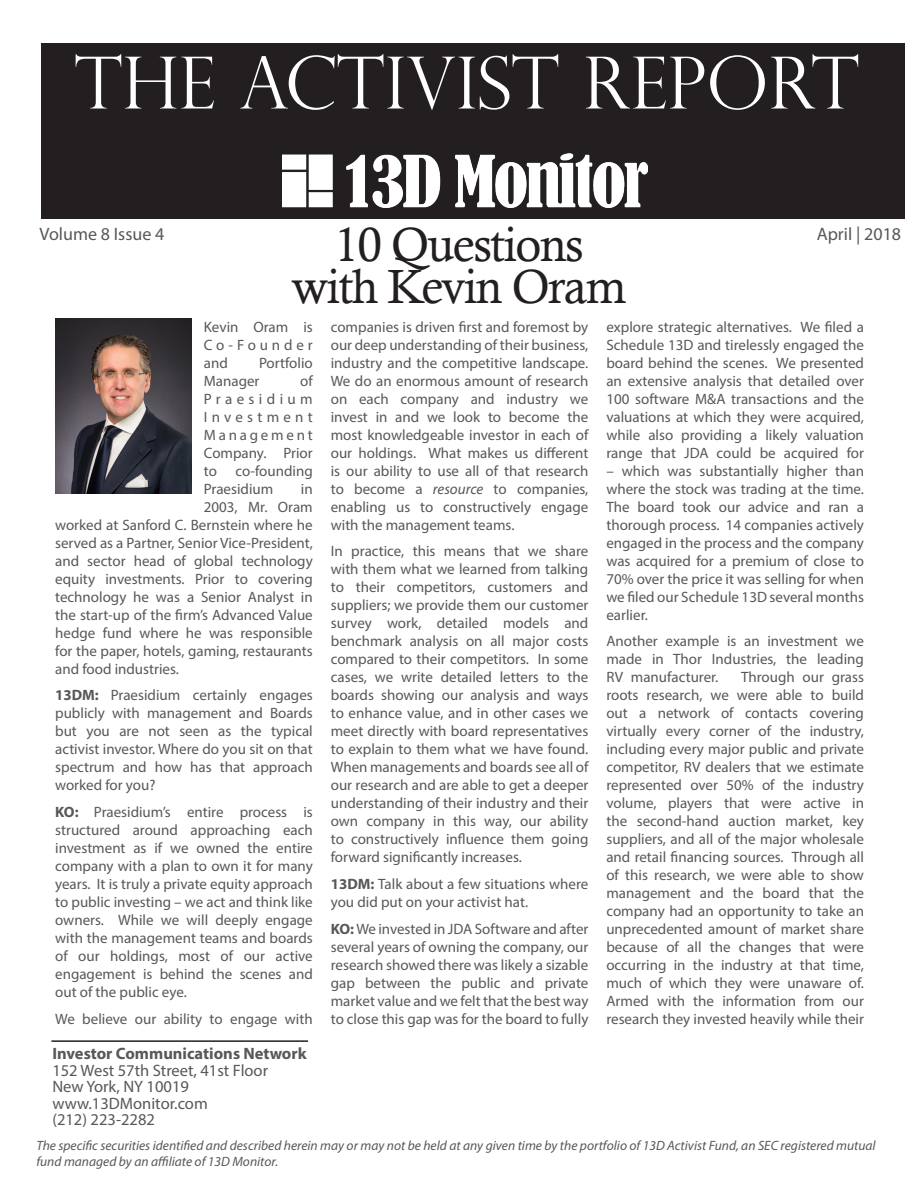
<style>
.page{position:relative;width:918px;height:1188px;background:#fff}
.page>*{position:absolute;margin:0;border:0;box-sizing:border-box;transform-origin:0 0}
.t1{font:300 72px "Perpetua Titling";color:#fff}
.t2{font:48px "Calisto";letter-spacing:-.03em;color:#231f20}
.t3{font:18px "Myriad Pro";color:#57585a}
.t4{font:16.5px "Myriad Pro";color:#57585a}
.t5{font:700 16.5px "Myriad Pro";color:#57585a}
.t6{font:15px/18px "Myriad Pro";color:#57585a;text-align:justify}
.t7{font:italic 13.5px/16.2px "Myriad Pro";color:#57585a}
.s1{font-weight:700}
.s2{font-style:italic}
</style>
<div class="page">
<div style="left:41px;top:43px;width:864px;height:176px;background:#231f20"></div>
<img style="left:283px;top:153px;width:364px;height:54px">
<img style="left:55px;top:319px;width:137px;height:174px">
<hr style="left:51px;top:1040px;width:257px;height:2px;background:#231f20">
<p class="t1" style="left:74px;top:39px;width:786px">THE ACTIVIST REPORT</p>
<p class="t2" style="left:334px;top:217px;width:251px">10 Questions</p>
<p class="t2" style="left:292px;top:259px;width:336px">with Kevin Oram</p>
<p class="t3" style="left:40px;top:223px;width:126px">Volume 8 Issue 4</p>
<p class="t3" style="left:817px;top:223px;width:86px">April | 2018</p>
<p class="t6" style="left:204px;top:317px;width:110px">Kevin Oram is Co-Founder and</p>
<p class="t6" style="left:204px;top:353px;width:110px;text-indent:55px">Portfolio<br>Manager</p>
<p class="t6" style="left:204px;top:371px;width:110px;text-indent:96px">of Praesidium Investment Management Company. Prior to co-founding Praesidium</p>
<p class="t6" style="left:301px;top:479px;width:13px">in</p>
<p class="t6" style="left:204px;top:497px;width:110px">2003, Mr. Oram</p>
<p class="t6" style="left:55px;top:515px;width:259px">worked at Sanford C. Bernstein where he</p>
<p class="t6" style="left:55px;top:533px;width:259px">served as a Partner, Senior Vice-President,</p>
<p class="t6" style="left:55px;top:551px;width:259px">and sector head of global technology</p>
<p class="t6" style="left:55px;top:569px;width:259px">equity investments. Prior to covering</p>
<p class="t6" style="left:55px;top:587px;width:259px">technology he was a Senior Analyst in</p>
<p class="t6" style="left:55px;top:605px;width:259px">the start-up of the firm’s Advanced Value</p>
<p class="t6" style="left:55px;top:623px;width:259px">hedge fund where he was responsible</p>
<p class="t6" style="left:55px;top:641px;width:259px">for the paper, hotels, gaming, restaurants</p>
<p class="t6" style="left:55px;top:659px;width:125px">and food industries.</p>
<p class="t6" style="left:55px;top:686px;width:259px"><span class="s1">13DM:</span> Praesidium certainly engages publicly with management and Boards but you are not seen as the typical activist investor. Where do you sit on that spectrum and how has that approach worked for you?</p>
<p class="t6" style="left:55px;top:803px;width:259px"><span class="s1">KO:</span> Praesidium’s entire process is structured around approaching each investment as if we owned the entire company with a plan to own it for many years. It is truly a private equity approach to public investing – we act and think like owners. While we will deeply engage with the management teams and boards of our holdings, most of our active engagement is behind the scenes and out of the public eye.</p>
<p class="t6" style="left:55px;top:1009px;width:259px">We believe our ability to engage with</p>
<p class="t5" style="left:52px;top:1043px;width:256px">Investor Communications Network</p>
<p class="t4" style="left:52px;top:1060px;width:217px">152 West 57th Street, 41st Floor</p>
<p class="t4" style="left:52px;top:1077px;width:138px">New York, NY 10019</p>
<p class="t4" style="left:52px;top:1093px;width:157px">www.13DMonitor.com</p>
<p class="t4" style="left:52px;top:1110px;width:104px">(212) 223-2282</p>
<p class="t6" style="left:331px;top:317px;width:259px">companies is driven first and foremost by our deep understanding of their business, industry and the competitive landscape.<br>We do an enormous amount of research on each company and industry we invest in and we look to become the most knowledgeable investor in each of our holdings. What makes us different is our ability to use all of that research to become a <span class="s2">resource</span> to companies, enabling us to constructively engage with the management teams.</p>
<p class="t6" style="left:331px;top:542px;width:259px">In practice, this means that we share with them what we learned from talking to their competitors, customers and suppliers; we provide them our customer survey work, detailed models and benchmark analysis on all major costs compared to their competitors. In some cases, we write detailed letters to the boards showing our analysis and ways to enhance value, and in other cases we meet directly with board representatives to explain to them what we have found.<br>When managements and boards see all of our research and are able to get a deeper understanding of their industry and their own company in this way, our ability to constructively influence them going forward significantly increases.</p>
<p class="t6" style="left:331px;top:875px;width:259px"><span class="s1">13DM:</span> Talk about a few situations where you did put on your activist hat.</p>
<p class="t6" style="left:331px;top:919px;width:259px"><span class="s1">KO:</span> We invested in JDA Software and after several years of owning the company, our research showed there was likely a sizable gap between the public and private market value and we felt that the best way to close this gap was for the board to fully</p>
<p class="t6" style="left:606px;top:317px;width:259px">explore strategic alternatives. We filed a Schedule 13D and tirelessly engaged the board behind the scenes. We presented an extensive analysis that detailed over 100 software M&amp;A transactions and the valuations at which they were acquired, while also providing a likely valuation range that JDA could be acquired for</p>
<p class="t6" style="left:606px;top:461px;width:259px">– which was substantially higher than where the stock was trading at the time.<br>The board took our advice and ran a thorough process. 14 companies actively engaged in the process and the company was acquired for a premium of close to 70% over the price it was selling for when we filed our Schedule 13D several months earlier.</p>
<p class="t6" style="left:606px;top:632px;width:259px">Another example is an investment we made in Thor Industries, the leading RV manufacturer.</p>
<p class="t6" style="left:606px;top:668px;width:259px;text-indent:135px">Through our grass roots research, we were able to build out a network of contacts covering virtually every corner of the industry, including every major public and private competitor, RV dealers that we estimate represented over 50% of the industry volume, players that were active in the second-hand auction market, key suppliers, and all of the major wholesale and retail financing sources. Through all of this research, we were able to show management and the board that the company had an opportunity to take an unprecedented amount of market share because of all the changes that were occurring in the industry at that time, much of which they were unaware of.<br>Armed with the information from our research they invested heavily while their</p>
<p class="t7" style="left:36px;top:1137px;width:841px">The specific securities identified and described herein may or may not be held at any given time by the portfolio of 13D Activist Fund, an SEC registered mutual fund managed by an affiliate of 13D Monitor.</p>
</div>
